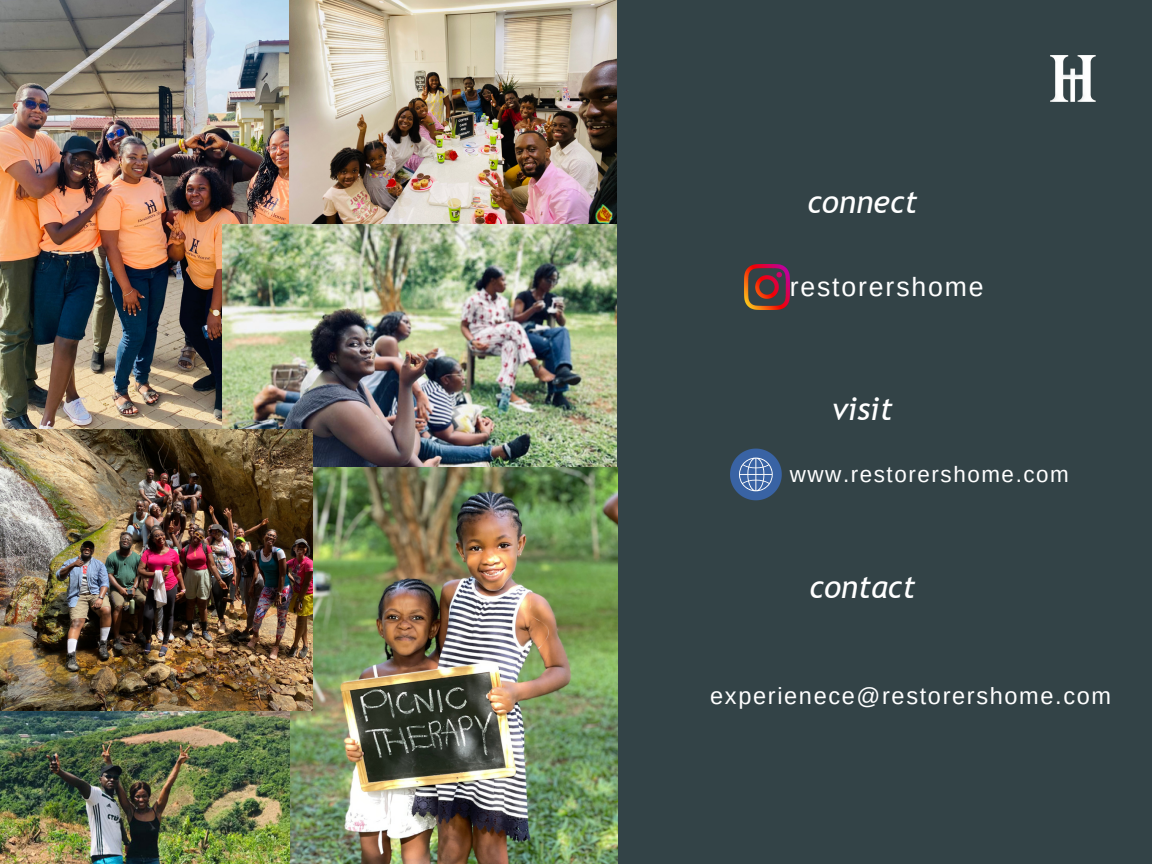
<style>
.page{position:relative;width:1152px;height:864px;background:#334347}
.page>*{position:absolute;margin:0;border:0;box-sizing:border-box;transform-origin:0 0}
.t1{font:italic 31.5px "Trebuchet MS";color:#fff}
.t2{font:26.55px "Arimo";letter-spacing:.07em;color:#fff}
.t3{font:23.55px "Arimo";letter-spacing:.07em;color:#fff}
.t4{font:22.35px "Arimo";letter-spacing:.07em;color:#fff}
</style>
<div class="page">
<img style="left:0;top:0;width:290px;height:429px">
<img style="left:223px;top:224px;width:394px;height:243px">
<img style="left:289px;top:467px;width:328px;height:396px">
<img style="left:290px;top:0;width:327px;height:224px">
<img style="left:0;top:710px;width:289px;height:154px">
<img style="left:0;top:429px;width:313px;height:281px">
<img style="left:744px;top:265px;width:45px;height:45px">
<svg style="left:730px;top:449px;width:52px;height:51px"></svg>
<img style="left:1050px;top:55px;width:45px;height:46px">
<p class="t1" style="left:807px;top:184px;width:112px">connect</p>
<p class="t2" style="left:790px;top:272px;width:195px">restorershome</p>
<p class="t1" style="left:832px;top:391px;width:62px">visit</p>
<p class="t4" style="left:790px;top:462px;width:281px">www.restorershome.com</p>
<p class="t1" style="left:810px;top:568px;width:107px">contact</p>
<p class="t3" style="left:710px;top:683px;width:403px">experienece@restorershome.com</p>
</div>
